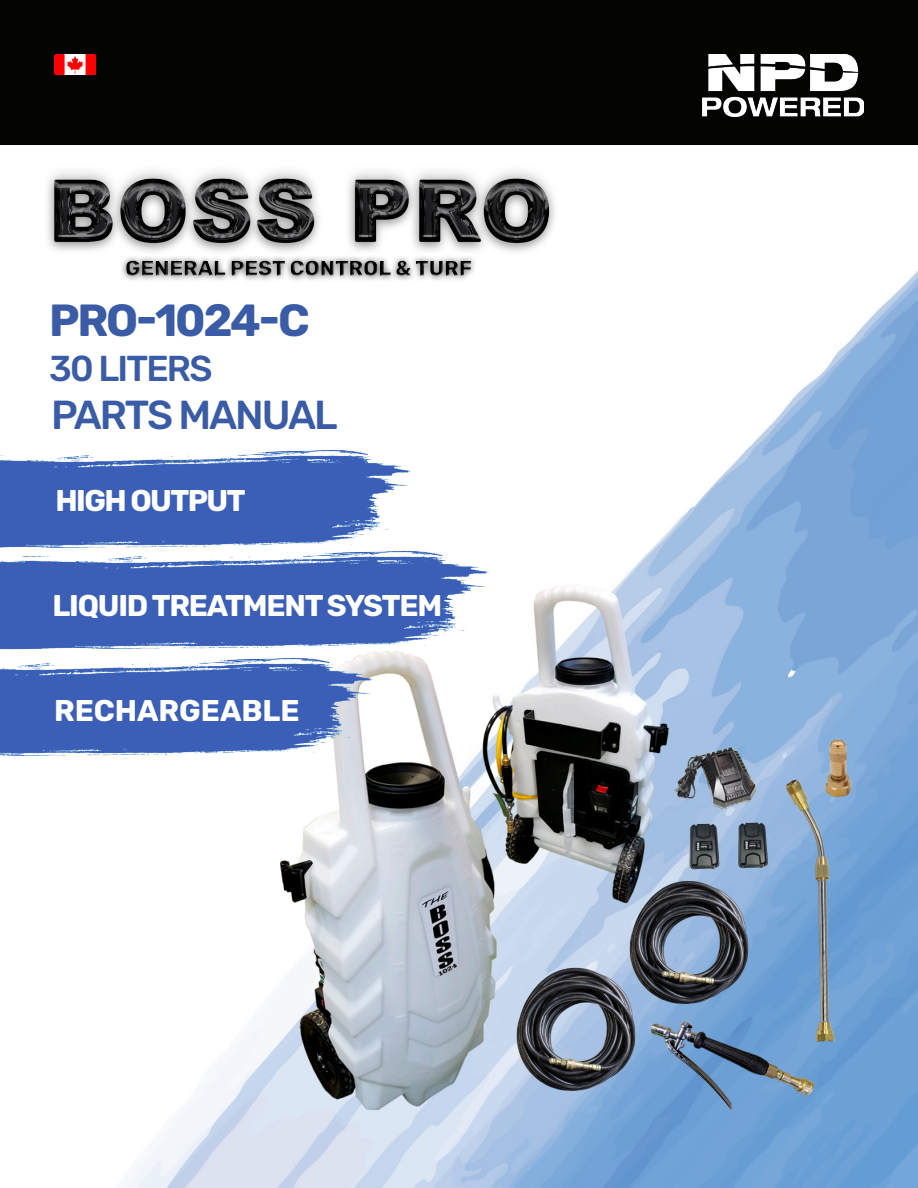
<style>
.page{position:relative;width:918px;height:1188px;background:#fff}
.page>*{position:absolute;margin:0;border:0;box-sizing:border-box;transform-origin:0 0}
.t1{font:700 45px "Rubik";letter-spacing:-.05em;color:#3a5ba5}
.t2{font:500 40.5px "Rubik";letter-spacing:-.05em;color:#3a5ba5}
.t3{font:500 36px "Rubik";letter-spacing:-.05em;color:#3a5ba5}
.t4{font:700 30px "Rubik";letter-spacing:-.04em;color:#fff}
.t5{font:700 30px "Rubik";color:#fff}
</style>
<div class="page">
<img style="left:126px;top:271px;width:792px;height:917px">
<img style="left:252px;top:543px;width:627px;height:627px">
<img style="left:0;top:659px;width:372px;height:103px">
<img style="left:0;top:551px;width:489px;height:103px">
<img style="left:0;top:450px;width:411px;height:103px">
<img style="left:47px;top:170px;width:600px;height:121px">
<div style="left:120px;top:254px;width:358px;height:28px;background:#000;opacity:.63"></div>
<div style="left:125px;top:261px;width:348px;height:17px;background:#fff;opacity:.75"></div>
<div style="left:124px;top:259px;width:349px;height:17px;background:#000;opacity:.75"></div>
<div style="left:0;top:0;width:918px;height:145px;background:#040503"></div>
<img style="left:54px;top:54px;width:42px;height:21px">
<img style="left:702px;top:54px;width:162px;height:63px">
<p class="t1" style="left:49px;top:295px;width:262px">PRO-1024-C</p>
<p class="t3" style="left:49px;top:349px;width:165px">30 LITERS</p>
<p class="t2" style="left:51px;top:393px;width:288px">PARTS MANUAL</p>
<p class="t4" style="left:55px;top:484px;width:192px">HIGH OUTPUT</p>
<p class="t4" style="left:52px;top:589px;width:391px">LIQUID TREATMENT SYSTEM</p>
<p class="t5" style="left:54px;top:694px;width:247px">RECHARGEABLE</p>
</div>
